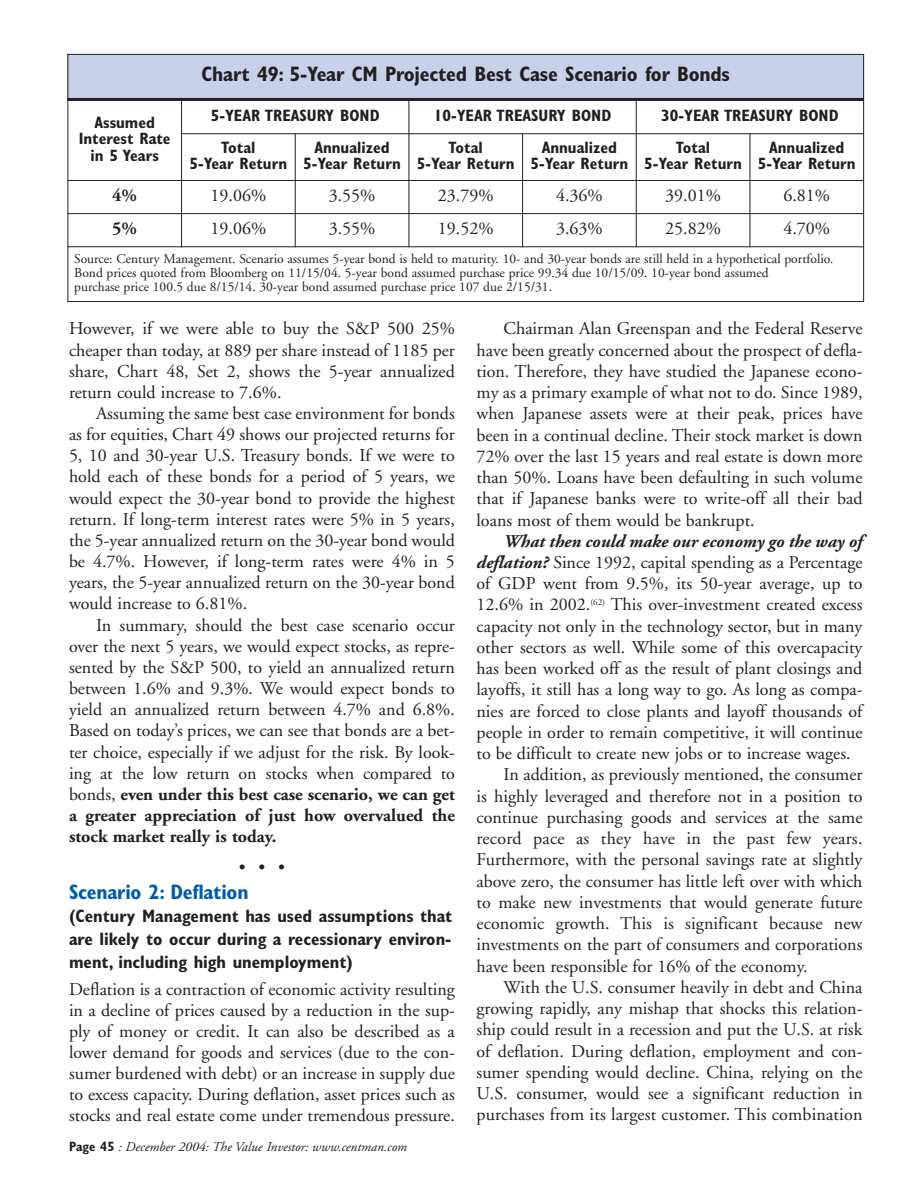
<style>
.page{position:relative;width:918px;height:1188px;background:#fff}
.page>*{position:absolute;margin:0;border:0;box-sizing:border-box;transform-origin:0 0}
.t1{font:700 condensed 21px "Gill Sans";letter-spacing:-.01em;color:#231f20}
.t2{font:700 condensed 21px "Gill Sans";letter-spacing:-.01em;color:#005cab}
.t3{font:18px/21.1px "Adobe Garamond";color:#231f20;text-align:justify}
.t4{font:700 condensed 18px/23px "Gill Sans";color:#231f20;text-align:justify}
.t5{font:italic 700 18px "Adobe Garamond";color:#231f20}
.t6{font:700 18px "Adobe Garamond";color:#231f20}
.t7{font:700 condensed 16.5px/16.5px "Gill Sans";color:#231f20;text-align:center}
.t8{font:13.5px/14.2px "Adobe Garamond";color:#231f20}
.t9{font:italic 13.5px "Adobe Garamond";color:#231f20}
.s1{font-weight:700}
.s2{font-family:"Gill Sans";font-weight:700;font-style:normal;font-stretch:condensed}
.s3{font-weight:700;font-style:italic}
</style>
<div class="page">
<div style="left:68px;top:54px;width:796px;height:45px;background:#c9d0ea"></div>
<hr style="left:68px;top:54px;width:1px;height:248px;background:#231f20">
<hr style="left:181px;top:98px;width:1px;height:149px;background:#231f20">
<hr style="left:295px;top:133px;width:1px;height:114px;background:#231f20">
<hr style="left:409px;top:98px;width:1px;height:149px;background:#231f20">
<hr style="left:522px;top:133px;width:1px;height:114px;background:#231f20">
<hr style="left:636px;top:98px;width:1px;height:149px;background:#231f20">
<hr style="left:750px;top:133px;width:1px;height:114px;background:#231f20">
<hr style="left:863px;top:54px;width:1px;height:248px;background:#231f20">
<hr style="left:68px;top:54px;width:796px;height:1px;background:#231f20">
<hr style="left:68px;top:98px;width:796px;height:3px;background:#231f20">
<hr style="left:181px;top:133px;width:683px;height:1px;background:#231f20">
<hr style="left:68px;top:180px;width:796px;height:1px;background:#231f20">
<hr style="left:68px;top:213px;width:796px;height:1px;background:#231f20">
<hr style="left:68px;top:246px;width:796px;height:1px;background:#231f20">
<hr style="left:68px;top:301px;width:796px;height:1px;background:#231f20">
<p class="t7" style="left:79px;top:116px;width:94px">Assumed<br>Interest Rate in 5 Years</p>
<p class="t1" style="left:202px;top:67px;width:530px">Chart 49: 5-Year CM Projected Best Case Scenario for Bonds</p>
<p class="t7" style="left:211px;top:109px;width:170px">5-YEAR TREASURY BOND</p>
<p class="t7" style="left:434px;top:109px;width:179px">10-YEAR TREASURY BOND</p>
<p class="t7" style="left:661px;top:109px;width:179px">30-YEAR TREASURY BOND</p>
<p class="t7" style="left:190px;top:141px;width:99px">Total<br>5-Year Return</p>
<p class="t7" style="left:303px;top:141px;width:99px">Annualized<br>5-Year Return</p>
<p class="t7" style="left:417px;top:141px;width:99px">Total<br>5-Year Return</p>
<p class="t7" style="left:531px;top:141px;width:99px">Annualized<br>5-Year Return</p>
<p class="t7" style="left:644px;top:141px;width:99px">Total<br>5-Year Return</p>
<p class="t7" style="left:758px;top:141px;width:99px">Annualized<br>5-Year Return</p>
<p class="t6" style="left:112px;top:188px;width:26px">4%</p>
<p class="t3" style="left:211px;top:186px;width:57px">19.06%</p>
<p class="t3" style="left:329px;top:186px;width:48px">3.55%</p>
<p class="t3" style="left:438px;top:186px;width:57px">23.79%</p>
<p class="t3" style="left:556px;top:186px;width:48px">4.36%</p>
<p class="t3" style="left:665px;top:186px;width:57px">39.01%</p>
<p class="t3" style="left:783px;top:186px;width:48px">6.81%</p>
<p class="t6" style="left:112px;top:221px;width:26px">5%</p>
<p class="t3" style="left:211px;top:220px;width:57px">19.06%</p>
<p class="t3" style="left:329px;top:220px;width:48px">3.55%</p>
<p class="t3" style="left:438px;top:220px;width:57px">19.52%</p>
<p class="t3" style="left:556px;top:220px;width:48px">3.63%</p>
<p class="t3" style="left:665px;top:220px;width:57px">25.82%</p>
<p class="t3" style="left:783px;top:220px;width:48px">4.70%</p>
<p class="t8" style="left:74px;top:253px;width:761px">Source: Century Management. Scenario assumes 5-year bond is held to maturity. 10- and 30-year bonds are still held in a hypothetical portfolio.<br>Bond prices quoted from Bloomberg on 11/15/04. 5-year bond assumed purchase price 99.34 due 10/15/09. 10-year bond assumed<br>purchase price 100.5 due 8/15/14. 30-year bond assumed purchase price 107 due 2/15/31.</p>
<p class="t3" style="left:69px;top:320px;width:387px">However, if we were able to buy the S&amp;P 500 25% cheaper than today, at 889 per share instead of 1185 per share, Chart 48, Set 2, shows the 5-year annualized return could increase to 7.6%.</p>
<p class="t3" style="left:69px;top:404px;width:387px;text-indent:27px">Assuming the same best case environment for bonds as for equities, Chart 49 shows our projected returns for 5, 10 and 30-year U.S. Treasury bonds. If we were to hold each of these bonds for a period of 5 years, we would expect the 30-year bond to provide the highest return. If long-term interest rates were 5% in 5 years, the 5-year annualized return on the 30-year bond would be 4.7%. However, if long-term rates were 4% in 5 years, the 5-year annualized return on the 30-year bond would increase to 6.81%.</p>
<p class="t3" style="left:69px;top:616px;width:387px;text-indent:27px">In summary, should the best case scenario occur over the next 5 years, we would expect stocks, as repre&shy;sented by the S&amp;P 500, to yield an annualized return between 1.6% and 9.3%. We would expect bonds to yield an annualized return between 4.7% and 6.8%.<br>Based on today’s prices, we can see that bonds are a bet&shy;ter choice, especially if we adjust for the risk. By look&shy;ing at the low return on stocks when compared to bonds, <span class="s1">even under this best case scenario, we can get a greater appreciation of just how overvalued the stock market really is today.</span></p>
<p class="t3" style="left:239px;top:858px;width:48px">•••</p>
<p class="t2" style="left:69px;top:884px;width:181px">Scenario 2: Deflation</p>
<p class="t4" style="left:69px;top:906px;width:385px">(Century Management has used assumptions that are likely to occur during a recessionary environ&shy;ment, including high unemployment)</p>
<p class="t3" style="left:69px;top:980px;width:387px">Deflation is a contraction of economic activity resulting in a decline of prices caused by a reduction in the sup&shy;ply of money or credit. It can also be described as a lower demand for goods and services (due to the con&shy;sumer burdened with debt) or an increase in supply due to excess capacity. During deflation, asset prices such as stocks and real estate come under tremendous pressure.</p>
<p class="t9" style="left:69px;top:1141px;width:340px"><span class="s2">Page 45</span> : December 2004: The Value Investor: www.centman.com</p>
<p class="t3" style="left:477px;top:320px;width:387px;text-indent:27px">Chairman Alan Greenspan and the Federal Reserve have been greatly concerned about the prospect of defla&shy;tion. Therefore, they have studied the Japanese econo&shy;my as a primary example of what not to do. Since 1989, when Japanese assets were at their peak, prices have been in a continual decline. Their stock market is down 72% over the last 15 years and real estate is down more than 50%. Loans have been defaulting in such volume that if Japanese banks were to write-off all their bad loans most of them would be bankrupt.</p>
<p class="t5" style="left:504px;top:534px;width:360px">What then could make our economy go the way of</p>
<p class="t3" style="left:477px;top:553px;width:387px"><span class="s3">deflation?</span> Since 1992, capital spending as a Percentage</p>
<p class="t3" style="left:477px;top:575px;width:387px">of GDP went from 9.5%, its 50-year average, up to</p>
<p class="t3" style="left:477px;top:596px;width:387px">12.6% in 2002.<sup>(62)</sup> This over-investment created excess</p>
<p class="t3" style="left:477px;top:617px;width:387px">capacity not only in the technology sector, but in many</p>
<p class="t3" style="left:477px;top:638px;width:387px">other sectors as well. While some of this overcapacity</p>
<p class="t3" style="left:477px;top:660px;width:387px">has been worked off as the result of plant closings and</p>
<p class="t3" style="left:477px;top:681px;width:387px">layoffs, it still has a long way to go. As long as compa-</p>
<p class="t3" style="left:477px;top:702px;width:387px">nies are forced to close plants and layoff thousands of</p>
<p class="t3" style="left:477px;top:723px;width:387px">people in order to remain competitive, it will continue</p>
<p class="t3" style="left:477px;top:745px;width:376px">to be difficult to create new jobs or to increase wages.</p>
<p class="t3" style="left:504px;top:766px;width:361px">In addition, as previously mentioned, the consumer</p>
<p class="t3" style="left:477px;top:787px;width:387px">is highly leveraged and therefore not in a position to</p>
<p class="t3" style="left:477px;top:808px;width:387px">continue purchasing goods and services at the same</p>
<p class="t3" style="left:477px;top:830px;width:387px">record pace as they have in the past few years.</p>
<p class="t3" style="left:477px;top:851px;width:387px">Furthermore, with the personal savings rate at slightly</p>
<p class="t3" style="left:477px;top:872px;width:387px">above zero, the consumer has little left over with which</p>
<p class="t3" style="left:477px;top:893px;width:387px">to make new investments that would generate future</p>
<p class="t3" style="left:477px;top:914px;width:387px">economic growth. This is significant because new</p>
<p class="t3" style="left:477px;top:936px;width:387px">investments on the part of consumers and corporations</p>
<p class="t3" style="left:477px;top:957px;width:333px">have been responsible for 16% of the economy.</p>
<p class="t3" style="left:504px;top:978px;width:360px">With the U.S. consumer heavily in debt and China</p>
<p class="t3" style="left:477px;top:999px;width:387px">growing rapidly, any mishap that shocks this relation-</p>
<p class="t3" style="left:477px;top:1021px;width:387px">ship could result in a recession and put the U.S. at risk</p>
<p class="t3" style="left:477px;top:1042px;width:387px">of deflation. During deflation, employment and con-</p>
<p class="t3" style="left:477px;top:1063px;width:387px">sumer spending would decline. China, relying on the</p>
<p class="t3" style="left:477px;top:1085px;width:387px">U.S. consumer, would see a significant reduction in</p>
<p class="t3" style="left:477px;top:1106px;width:387px">purchases from its largest customer. This combination</p>
</div>
